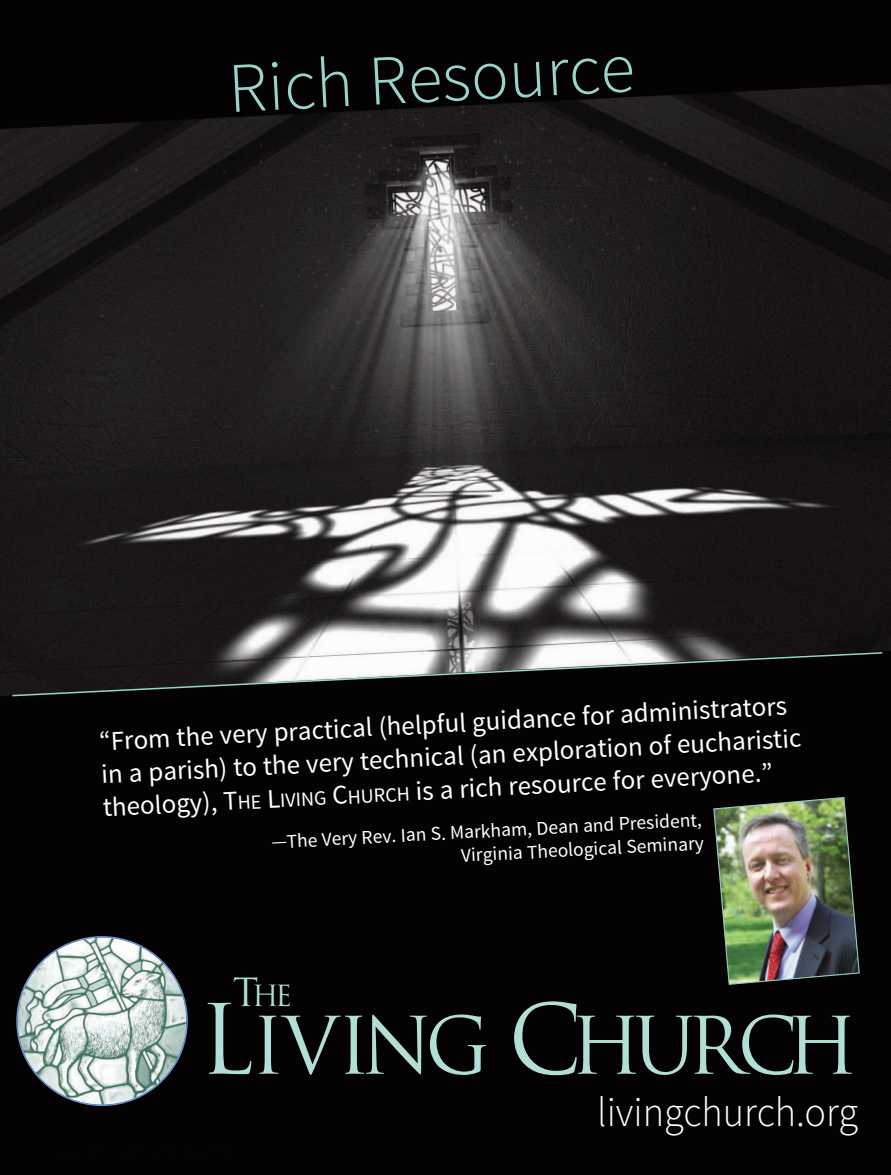
<style>
.page{position:relative;width:891px;height:1175px;background:#fff}
.page>*{position:absolute;margin:0;border:0;box-sizing:border-box;transform-origin:0 0}
.t1{font:76.95px "Trajan Pro";letter-spacing:-.11em;color:#b1ded5}
.t2{font:300 70.95px "Source Sans Pro";color:#98d4c9}
.t3{font:300 41.7px "Source Sans Pro";color:#fff}
.t4{font:28.35px "Trajan Pro";color:#b1ded5}
.t5{font:27px/33px "Source Sans Pro";color:#fff}
.t6{font:19.5px/23.4px "Source Sans Pro";color:#fff;text-align:right}
.s1{font-size:20.25px}
.s2{font-size:37.8px}
.s3{font-size:94.05px}
</style>
<div class="page">
<img style="left:0;top:0;width:891px;height:1174px">
<img style="left:713px;top:796px;width:147px;height:189px">
<svg style="left:11px;top:651px;width:873px;height:46px;background:#3d3d3d"></svg>
<svg style="left:16px;top:936px;width:172px;height:170px"></svg>
<svg style="left:58px;top:1150px;width:3px;height:7px"></svg>
<svg style="left:71px;top:1151px;width:154px;height:8px"></svg>
<h2 class="t2" style="left:227px;top:61px;width:408px;rotate:-3deg">Rich Resource</h2>
<p class="t5" style="left:99px;top:727px;width:702px;rotate:-3deg">“From the very practical (helpful guidance for administrators in a parish) to the very technical (an exploration of eucharistic theology), T<span class="s1">HE</span> L<span class="s1">IVING</span> C<span class="s1">HURCH</span> is a rich resource for everyone.”</p>
<p class="t6" style="left:271px;top:832px;width:433px;rotate:-3deg">—The Very Rev. Ian S. Markham, Dean and President,<br>Virginia Theological Seminary</p>
<p class="t4" style="left:233px;top:984px;width:61px"><span class="s2">T</span>HE</p>
<h1 class="t1" style="left:199px;top:1015px;width:660px"><span class="s3">L</span>IVING <span class="s3">C</span>HURCH</h1>
<h3 class="t3" style="left:597px;top:1096px;width:263px">livingchurch.org</h3>
</div>
